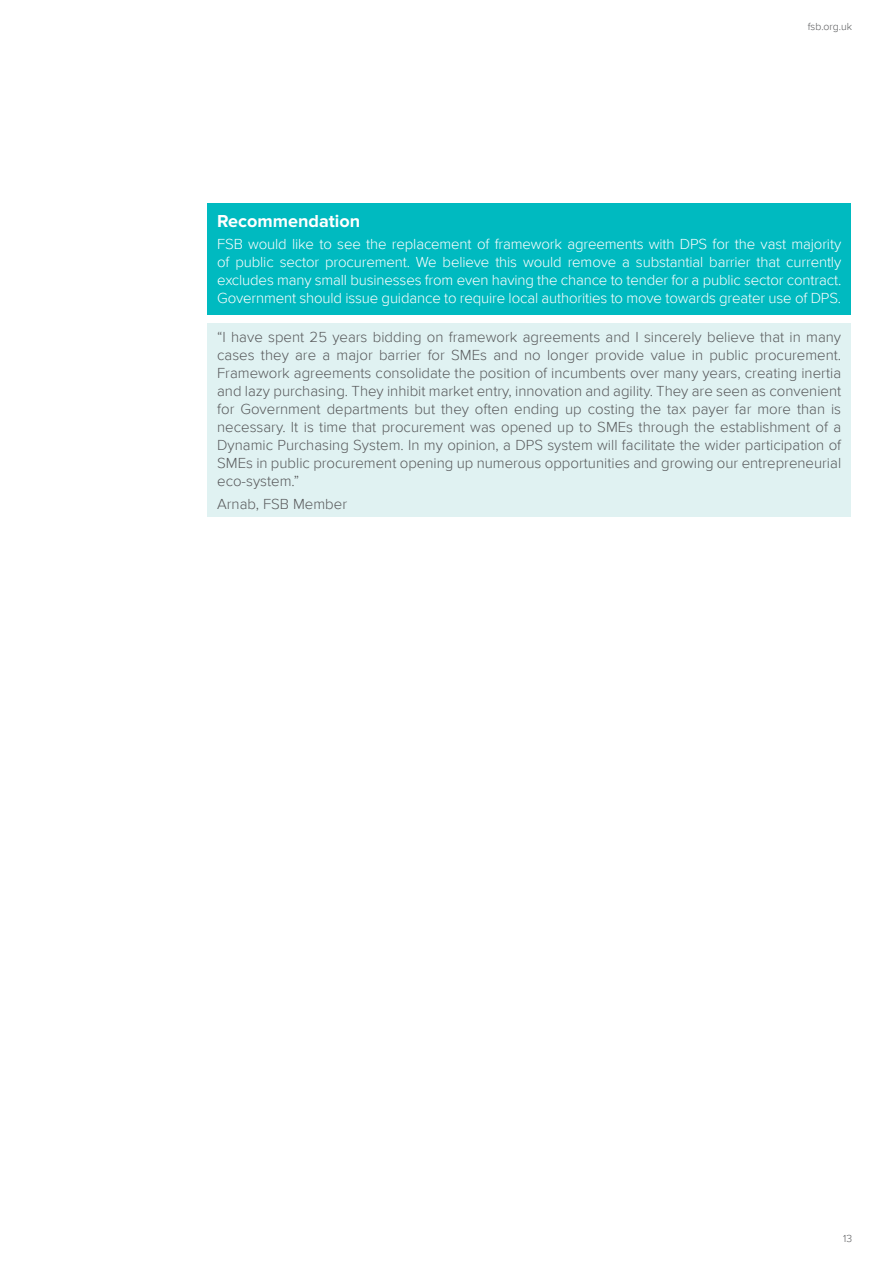
<style>
.page{position:relative;width:893px;height:1263px;background:#fff}
.page>*{position:absolute;margin:0;border:0;box-sizing:border-box;transform-origin:0 0}
.t1{font:700 18px "Proxima Nova";color:#fff}
.t2{font:300 15px/18px "Proxima Nova";color:#58595b;text-align:justify}
.t3{font:300 15px/18px "Proxima Nova";letter-spacing:-.01em;color:#fff;text-align:justify}
.t4{font:300 10.5px "Proxima Nova";color:#58595b}
</style>
<div class="page">
<div style="left:207px;top:323px;width:643px;height:194px;background:#e0f2f2"></div>
<div style="left:207px;top:203px;width:643px;height:112px;background:#00bac0"></div>
<p class="t4" style="left:808px;top:20px;width:46px">fsb.org.uk</p>
<p class="t1" style="left:217px;top:210px;width:145px">Recommendation</p>
<p class="t3" style="left:217px;top:236px;width:626px">FSB would like to see the replacement of framework agreements with DPS for the vast majority of public sector procurement. We believe this would remove a substantial barrier that currently excludes many small businesses from even having the chance to tender for a public sector contract.<br>Government should issue guidance to require local authorities to move towards greater use of DPS.</p>
<p class="t2" style="left:217px;top:329px;width:626px">“I have spent 25 years bidding on framework agreements and I sincerely believe that in many cases they are a major barrier for SMEs and no longer provide value in public procurement.<br>Framework agreements consolidate the position of incumbents over many years, creating inertia and lazy purchasing. They inhibit market entry, innovation and agility. They are seen as convenient for Government departments but they often ending up costing the tax payer far more than is necessary. It is time that procurement was opened up to SMEs through the establishment of a Dynamic Purchasing System. In my opinion, a DPS system will facilitate the wider participation of SMEs in public procurement opening up numerous opportunities and growing our entrepreneurial eco-system.”</p>
<p class="t2" style="left:217px;top:495px;width:131px">Arnab, FSB Member</p>
<p class="t4" style="left:843px;top:1232px;width:10px">13</p>
</div>
